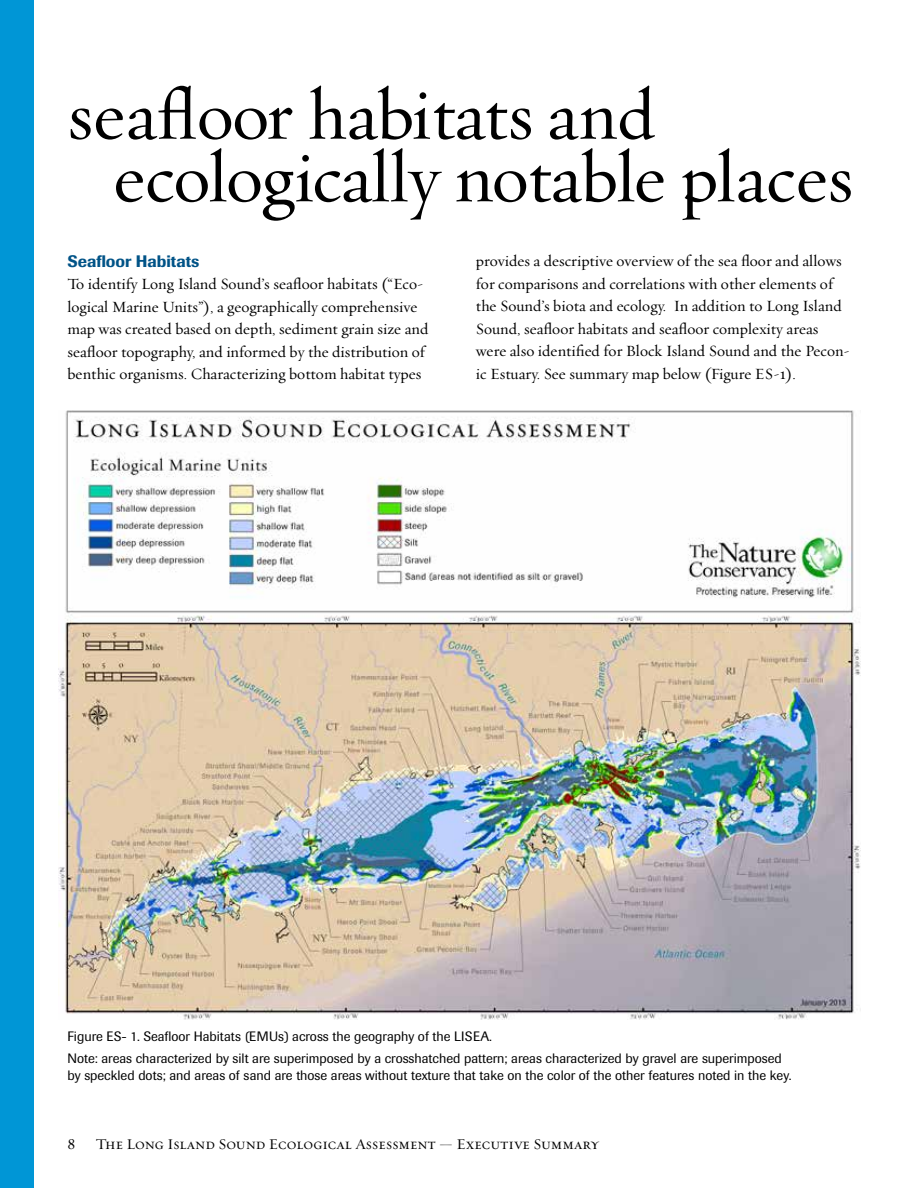
<style>
.page{position:relative;width:918px;height:1188px;background:#fff}
.page>*{position:absolute;margin:0;border:0;box-sizing:border-box;transform-origin:0 0}
.t1{font:72px/62.7px "Oakleaf";color:#000}
.t2{font:500 16.5px "Imago";color:#005387}
.t3{font:15.75px/22.5px "Oakleaf";color:#000}
.t4{font:15px "Oakleaf Small Caps Roman";color:#000}
.t5{font:13.5px/22.2px "Imago";color:#000}
</style>
<div class="page">
<div style="left:0;top:0;width:34px;height:1188px;background:#0096d6"></div>
<img style="left:58px;top:410px;width:803px;height:610px">
<h1 class="t1" style="left:113px;top:81px;width:742px;text-indent:-46px">seafloor habitats and ecologically notable places</h1>
<p class="t2" style="left:68px;top:251px;width:133px">Seafloor Habitats</p>
<p class="t3" style="left:68px;top:272px;width:362px">To identify Long Island Sound’s seafloor habitats (“Eco&shy;logical Marine Units”), a geographically comprehensive map was created based on depth, sediment grain size and seafloor topography, and informed by the distribution of benthic organisms. Characterizing bottom habitat types</p>
<p class="t3" style="left:476px;top:249px;width:376px">provides a descriptive overview of the sea floor and allows for comparisons and correlations with other elements of the Sound’s biota and ecology. In addition to Long Island Sound, seafloor habitats and seafloor complexity areas were also identified for Block Island Sound and the Pecon&shy;ic Estuary. See summary map below (Figure ES-1).</p>
<p class="t5" style="left:68px;top:1026px;width:716px">Figure ES- 1. Seafloor Habitats (EMUs) across the geography of the LISEA.<br>Note: areas characterized by silt are superimposed by a crosshatched pattern; areas characterized by gravel are superimposed</p>
<p class="t5" style="left:68px;top:1064px;width:726px">by speckled dots; and areas of sand are those areas without texture that take on the color of the other features noted in the key.</p>
<p class="t4" style="left:68px;top:1135px;width:9px">8</p>
<p class="t4" style="left:96px;top:1135px;width:505px">The Long Island Sound Ecological Assessment — Executive Summary</p>
</div>
